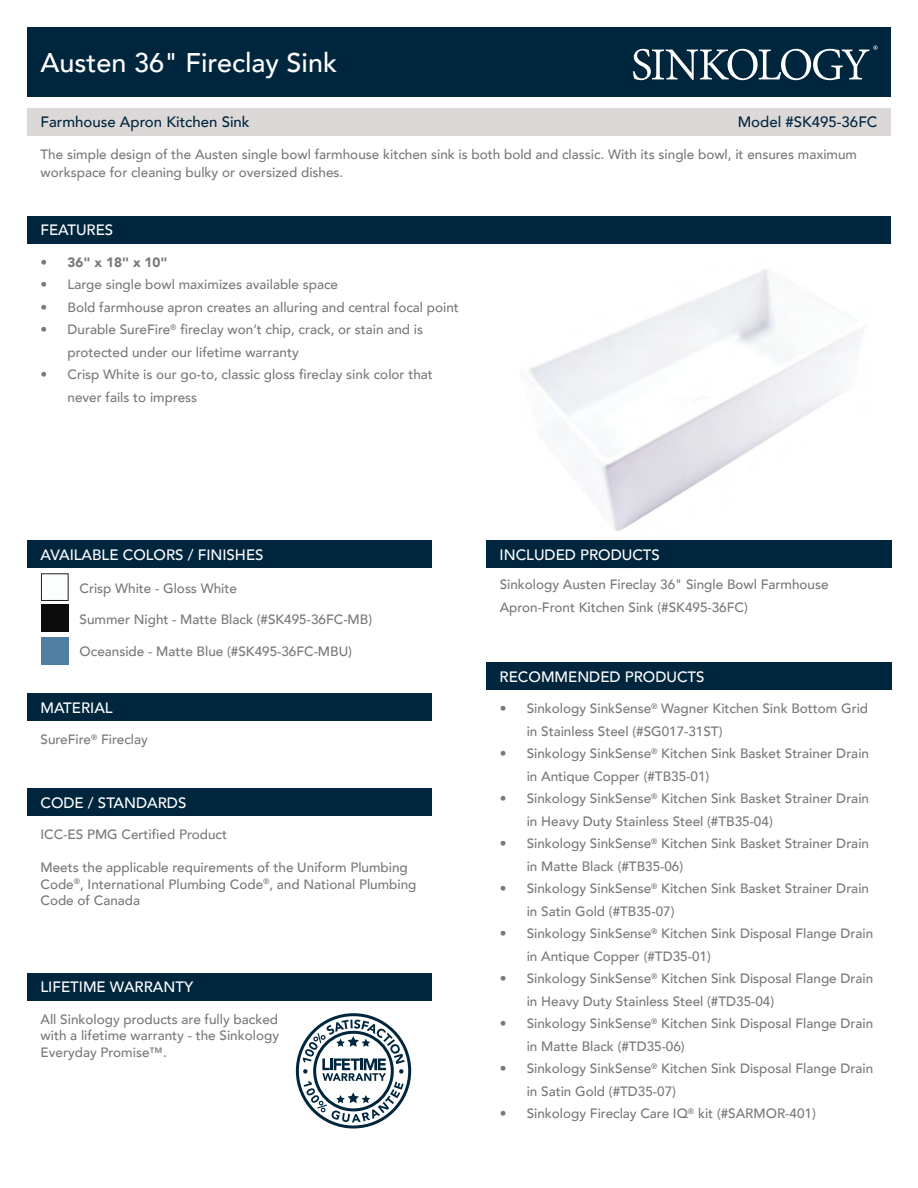
<style>
.page{position:relative;width:918px;height:1188px;background:#fff}
.page>*{position:absolute;margin:0;border:0;box-sizing:border-box;transform-origin:0 0}
.t1{font:500 27px "Avenir";color:#fff}
.t2{font:500 15px "Avenir";color:#fff}
.t3{font:500 15px "Avenir";color:#00263e}
.t4{font:500 13.5px/22.5px "Avenir";color:#787877}
.t5{font:900 13.5px "Avenir";color:#787877}
</style>
<div class="page">
<img style="left:529px;top:269px;width:335px;height:262px">
<div style="left:27px;top:27px;width:864px;height:70px;background:#00263e"></div>
<svg style="left:633px;top:46px;width:245px;height:34px"></svg>
<div style="left:27px;top:108px;width:864px;height:27px;background:#dcd8d7"></div>
<div style="left:27px;top:216px;width:864px;height:28px;background:#00263e"></div>
<div style="left:27px;top:693px;width:405px;height:28px;background:#00263e"></div>
<div style="left:27px;top:789px;width:405px;height:27px;background:#00263e"></div>
<div style="left:27px;top:540px;width:405px;height:28px;background:#00263e"></div>
<div style="left:486px;top:663px;width:405px;height:27px;background:#00263e"></div>
<div style="left:486px;top:540px;width:405px;height:28px;background:#00263e"></div>
<div style="left:27px;top:973px;width:405px;height:27px;background:#00263e"></div>
<svg style="left:298px;top:1015px;width:111px;height:111px"></svg>
<div style="left:296px;top:1013px;width:115px;height:116px;border:3px solid #00263e;border-radius:50%"></div>
<svg style="left:303px;top:1020px;width:102px;height:103px"></svg>
<div style="left:41px;top:574px;width:27px;height:27px;border:1px solid #231f20"></div>
<img style="left:41px;top:605px;width:27px;height:27px">
<img style="left:41px;top:637px;width:27px;height:27px">
<h1 class="t1" style="left:40px;top:39px;width:298px">Austen 36" Fireclay Sink</h1>
<p class="t3" style="left:40px;top:109px;width:211px">Farmhouse Apron Kitchen Sink</p>
<p class="t3" style="left:738px;top:109px;width:141px">Model #SK495-36FC</p>
<p class="t4" style="left:41px;top:144px;width:818px;line-height:18px">The simple design of the Austen single bowl farmhouse kitchen sink is both bold and classic. With its single bowl, it ensures maximum workspace for cleaning bulky or oversized dishes.</p>
<p class="t2" style="left:40px;top:217px;width:74px">FEATURES</p>
<p class="t5" style="left:41px;top:251px;width:129px">• 36" x 18" x 10"</p>
<p class="t4" style="left:41px;top:273px;width:299px">• Large single bowl maximizes available space</p>
<p class="t4" style="left:41px;top:295px;width:420px">• Bold farmhouse apron creates an alluring and central focal point</p>
<p class="t4" style="left:68px;top:318px;width:357px;text-indent:-27px">• Durable SureFire<sup>®</sup> fireclay won’t chip, crack, or stain and is protected under our lifetime warranty</p>
<p class="t4" style="left:68px;top:363px;width:367px;text-indent:-27px">• Crisp White is our go-to, classic gloss fireclay sink color that never fails to impress</p>
<p class="t2" style="left:40px;top:541px;width:225px">AVAILABLE COLORS / FINISHES</p>
<p class="t4" style="left:80px;top:576px;width:159px">Crisp White - Gloss White</p>
<p class="t4" style="left:80px;top:607px;width:294px">Summer Night - Matte Black (#SK495-36FC-MB)</p>
<p class="t4" style="left:80px;top:639px;width:274px">Oceanside - Matte Blue (#SK495-36FC-MBU)</p>
<p class="t2" style="left:40px;top:695px;width:74px">MATERIAL</p>
<p class="t4" style="left:41px;top:728px;width:109px">SureFire<sup>®</sup> Fireclay</p>
<p class="t2" style="left:40px;top:790px;width:147px">CODE / STANDARDS</p>
<p class="t4" style="left:41px;top:823px;width:188px">ICC-ES PMG Certified Product</p>
<p class="t4" style="left:41px;top:859px;width:377px;line-height:16.5px">Meets the applicable requirements of the Uniform Plumbing<br>Code<sup>®</sup>, International Plumbing Code<sup>®</sup>, and National Plumbing<br>Code of Canada</p>
<p class="t2" style="left:40px;top:974px;width:154px">LIFETIME WARRANTY</p>
<p class="t4" style="left:41px;top:1010px;width:240px;line-height:16.5px;text-align:justify">All Sinkology products are fully backed with a lifetime warranty - the Sinkology Everyday Promise™.</p>
<p class="t2" style="left:500px;top:541px;width:162px">INCLUDED PRODUCTS</p>
<p class="t4" style="left:500px;top:573px;width:330px">Sinkology Austen Fireclay 36" Single Bowl Farmhouse<br>Apron-Front Kitchen Sink (#SK495-36FC)</p>
<p class="t2" style="left:500px;top:664px;width:206px">RECOMMENDED PRODUCTS</p>
<p class="t4" style="left:527px;top:697px;width:343px;text-indent:-27px">• Sinkology SinkSense<sup>®</sup> Wagner Kitchen Sink Bottom Grid in Stainless Steel (#SG017-31ST)</p>
<p class="t4" style="left:527px;top:742px;width:344px;text-indent:-27px">• Sinkology SinkSense<sup>®</sup> Kitchen Sink Basket Strainer Drain in Antique Copper (#TB35-01)</p>
<p class="t4" style="left:527px;top:787px;width:344px;text-indent:-27px">• Sinkology SinkSense<sup>®</sup> Kitchen Sink Basket Strainer Drain in Heavy Duty Stainless Steel (#TB35-04)</p>
<p class="t4" style="left:527px;top:832px;width:344px;text-indent:-27px">• Sinkology SinkSense<sup>®</sup> Kitchen Sink Basket Strainer Drain in Matte Black (#TB35-06)</p>
<p class="t4" style="left:527px;top:877px;width:344px;text-indent:-27px">• Sinkology SinkSense<sup>®</sup> Kitchen Sink Basket Strainer Drain in Satin Gold (#TB35-07)</p>
<p class="t4" style="left:527px;top:922px;width:348px;text-indent:-27px">• Sinkology SinkSense<sup>®</sup> Kitchen Sink Disposal Flange Drain in Antique Copper (#TD35-01)</p>
<p class="t4" style="left:527px;top:967px;width:348px;text-indent:-27px">• Sinkology SinkSense<sup>®</sup> Kitchen Sink Disposal Flange Drain in Heavy Duty Stainless Steel (#TD35-04)</p>
<p class="t4" style="left:527px;top:1012px;width:348px;text-indent:-27px">• Sinkology SinkSense<sup>®</sup> Kitchen Sink Disposal Flange Drain in Matte Black (#TD35-06)</p>
<p class="t4" style="left:527px;top:1057px;width:348px;text-indent:-27px">• Sinkology SinkSense<sup>®</sup> Kitchen Sink Disposal Flange Drain in Satin Gold (#TD35-07)</p>
<p class="t4" style="left:500px;top:1102px;width:318px">• Sinkology Fireclay Care IQ<sup>®</sup> kit (#SARMOR-401)</p>
</div>
